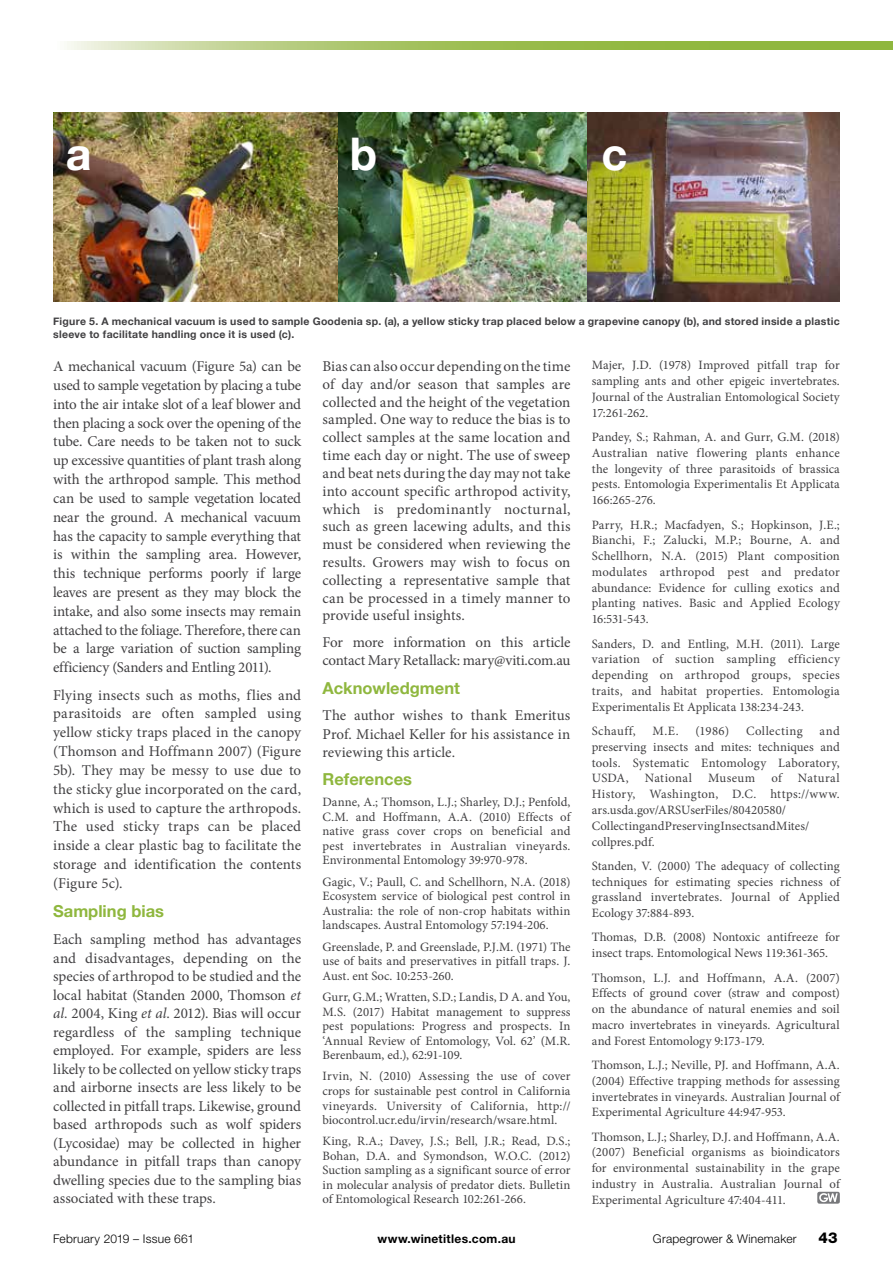
<style>
.page{position:relative;width:893px;height:1263px;background:#fff}
.page>*{position:absolute;margin:0;border:0;box-sizing:border-box;transform-origin:0 0}
.t1{font:700 45px "Helvetica Neue";color:#fff}
.t2{font:700 16.5px "Helvetica Neue";color:#8fb73e}
.t3{font:15px/18.8px "Minion Pro";color:#414042;text-align:justify}
.t4{font:800 15px "Helvetica Neue LT Std";color:#000}
.t5{font:12.75px/15.8px "Minion Pro";letter-spacing:.005em;color:#414042;text-align:justify}
.t6{font:12.75px "Minion Pro";letter-spacing:.045em;color:#414042}
.t7{font:12.75px "Minion Pro";letter-spacing:.035em;color:#414042}
.t8{font:300 12px "Helvetica Neue LT Std";letter-spacing:.015em;color:#000}
.t9{font:700 12px "Helvetica Neue LT Std";letter-spacing:.025em;color:#000}
.t10{font:700 10.5px/12.6px "Helvetica Neue";letter-spacing:.025em;color:#414042}
.s1{font-style:italic}
</style>
<div class="page">
<svg style="left:67px;top:41px;width:826px;height:9px;background:#a8c568"></svg>
<img style="left:53px;top:113px;width:535px;height:189px">
<img style="left:588px;top:113px;width:252px;height:189px">
<div style="left:817px;top:1192px;width:23px;height:12px;background:#77787b;border-radius:2px"></div>
<svg style="left:819px;top:1193px;width:19px;height:9px"></svg>
<hr style="left:0;top:1139px;width:1px;height:124px;background:#8e5185">
<h1 class="t1" style="left:66px;top:119px;width:27px">a</h1>
<h1 class="t1" style="left:350px;top:119px;width:29px">b</h1>
<h1 class="t1" style="left:601px;top:119px;width:27px">c</h1>
<p class="t10" style="left:53px;top:315px;width:788px">Figure 5. A mechanical vacuum is used to sample Goodenia sp. (a), a yellow sticky trap placed below a grapevine canopy (b), and stored inside a plastic sleeve to facilitate handling once it is used (c).</p>
<p class="t3" style="left:53px;top:357px;width:250px">A mechanical vacuum (Figure 5a) can be used to sample vegetation by placing a tube into the air intake slot of a leaf blower and then placing a sock over the opening of the tube. Care needs to be taken not to suck up excessive quantities of plant trash along with the arthropod sample. This method can be used to sample vegetation located near the ground. A mechanical vacuum has the capacity to sample everything that is within the sampling area. However, this technique performs poorly if large leaves are present as they may block the intake, and also some insects may remain attached to the foliage. Therefore, there can be a large variation of suction sampling efficiency (Sanders and Entling 2011).</p>
<p class="t3" style="left:53px;top:685px;width:250px">Flying insects such as moths, flies and parasitoids are often sampled using yellow sticky traps placed in the canopy (Thomson and Hoffmann 2007) (Figure 5b). They may be messy to use due to the sticky glue incorporated on the card, which is used to capture the arthropods.<br>The used sticky traps can be placed inside a clear plastic bag to facilitate the storage and identification the contents (Figure 5c).</p>
<p class="t2" style="left:53px;top:898px;width:112px">Sampling bias</p>
<p class="t3" style="left:53px;top:930px;width:250px">Each sampling method has advantages and disadvantages, depending on the species of arthropod to be studied and the local habitat (Standen 2000, Thomson <span class="s1">et al.</span> 2004, King <span class="s1">et al</span>. 2012). Bias will occur regardless of the sampling technique employed. For example, spiders are less likely to be collected on yellow sticky traps and airborne insects are less likely to be collected in pitfall traps. Likewise, ground based arthropods such as wolf spiders (Lycosidae) may be collected in higher abundance in pitfall traps than canopy dwelling species due to the sampling bias associated with these traps.</p>
<p class="t3" style="left:322px;top:357px;width:250px;line-height:17.9px">Bias can also occur depending on the time of day and/or season that samples are collected and the height of the vegetation sampled. One way to reduce the bias is to collect samples at the same location and time each day or night. The use of sweep and beat nets during the day may not take into account specific arthropod activity, which is predominantly nocturnal, such as green lacewing adults, and this must be considered when reviewing the results. Growers may wish to focus on collecting a representative sample that can be processed in a timely manner to provide useful insights.</p>
<p class="t3" style="left:322px;top:633px;width:250px;line-height:18.1px">For more information on this article contact Mary Retallack: mary@viti.com.au</p>
<p class="t2" style="left:322px;top:675px;width:139px">Acknowledgment</p>
<p class="t3" style="left:322px;top:707px;width:250px;line-height:18.1px">The author wishes to thank Emeritus Prof. Michael Keller for his assistance in reviewing this article.</p>
<p class="t2" style="left:322px;top:766px;width:91px">References</p>
<p class="t5" style="left:322px;top:795px;width:250px;line-height:14.5px">Danne, A.; Thomson, L.J.; Sharley, D.J.; Penfold, C.M. and Hoffmann, A.A. (2010) Effects of native grass cover crops on beneficial and pest invertebrates in Australian vineyards.<br>Environmental Entomology 39:970-978.</p>
<p class="t5" style="left:322px;top:874px;width:250px;line-height:14.5px">Gagic, V.; Paull, C. and Schellhorn, N.A. (2018)<br>Ecosystem service of biological pest control in Australia: the role of non-crop habitats within landscapes. Austral Entomology 57:194-206.</p>
<p class="t5" style="left:322px;top:939px;width:250px;line-height:14.5px">Greenslade, P. and Greenslade, P.J.M. (1971) The use of baits and preservatives in pitfall traps. J.<br>Aust. ent Soc. 10:253-260.</p>
<p class="t5" style="left:322px;top:990px;width:250px;line-height:14.5px">Gurr, G.M.; Wratten, S.D.; Landis, D A. and You, M.S. (2017) Habitat management to suppress pest populations: Progress and prospects. In ‘Annual Review of Entomology, Vol. 62’ (M.R.<br>Berenbaum, ed.), 62:91-109.</p>
<p class="t5" style="left:322px;top:1069px;width:250px;line-height:14.5px">Irvin, N. (2010) Assessing the use of cover crops for sustainable pest control in California vineyards. University of California, http:// biocontrol.ucr.edu/irvin/research/wsare.html.</p>
<p class="t5" style="left:322px;top:1134px;width:250px;line-height:14.5px">King, R.A.; Davey, J.S.; Bell, J.R.; Read, D.S.; Bohan, D.A. and Symondson, W.O.C. (2012)<br>Suction sampling as a significant source of error in molecular analysis of predator diets. Bulletin of Entomological Research 102:261-266.</p>
<p class="t5" style="left:592px;top:358px;width:250px">Majer, J.D. (1978) Improved pitfall trap for sampling ants and other epigeic invertebrates.<br>Journal of the Australian Entomological Society 17:261-262.</p>
<p class="t5" style="left:592px;top:429px;width:250px">Pandey, S.; Rahman, A. and Gurr, G.M. (2018)<br>Australian native flowering plants enhance the longevity of three parasitoids of brassica pests. Entomologia Experimentalis Et Applicata 166:265-276.</p>
<p class="t5" style="left:592px;top:517px;width:250px">Parry, H.R.; Macfadyen, S.; Hopkinson, J.E.; Bianchi, F.; Zalucki, M.P.; Bourne, A. and Schellhorn, N.A. (2015) Plant composition modulates arthropod pest and predator abundance: Evidence for culling exotics and planting natives. Basic and Applied Ecology 16:531-543.</p>
<p class="t5" style="left:592px;top:636px;width:250px">Sanders, D. and Entling, M.H. (2011). Large variation of suction sampling efficiency depending on arthropod groups, species traits, and habitat properties. Entomologia Experimentalis Et Applicata 138:234-243.</p>
<p class="t7" style="left:592px;top:722px;width:46px">Schauff,</p>
<p class="t5" style="left:653px;top:723px;width:28px">M.E.</p>
<p class="t5" style="left:695px;top:723px;width:35px">(1986)</p>
<p class="t6" style="left:746px;top:722px;width:58px">Collecting</p>
<p class="t5" style="left:592px;top:723px;width:250px;text-indent:228px">and preserving insects and mites: techniques and tools. Systematic Entomology Laboratory, USDA,</p>
<p class="t5" style="left:592px;top:770px;width:250px;text-align:left;text-indent:206px">Natural<br>History, Washington, D.C. https://www. ars.usda.gov/ARSUserFiles/80420580/<br>CollectingandPreservingInsectsandMites/ collpres.pdf.</p>
<p class="t5" style="left:592px;top:858px;width:250px">Standen, V. (2000) The adequacy of collecting techniques for estimating species richness of grassland invertebrates. Journal of Applied Ecology 37:884-893.</p>
<p class="t5" style="left:592px;top:929px;width:250px">Thomas, D.B. (2008) Nontoxic antifreeze for insect traps. Entomological News 119:361-365.</p>
<p class="t5" style="left:592px;top:970px;width:250px">Thomson, L.J. and Hoffmann, A.A. (2007)<br>Effects of ground cover (straw and compost) on the abundance of natural enemies and soil macro invertebrates in vineyards. Agricultural and Forest Entomology 9:173-179.</p>
<p class="t5" style="left:592px;top:1057px;width:250px">Thomson, L.J.; Neville, PJ. and Hoffmann, A.A. (2004) Effective trapping methods for assessing invertebrates in vineyards. Australian Journal of Experimental Agriculture 44:947-953.</p>
<p class="t5" style="left:592px;top:1129px;width:250px">Thomson, L.J.; Sharley, D.J. and Hoffmann, A.A. (2007) Beneficial organisms as bioindicators for environmental sustainability in the grape industry in Australia. Australian Journal of Experimental Agriculture 47:404-411.</p>
<p class="t5" style="left:645px;top:770px;width:49px">National</p>
<p class="t5" style="left:708px;top:770px;width:49px">Museum</p>
<p class="t5" style="left:771px;top:770px;width:12px">of</p>
<p class="t8" style="left:53px;top:1231px;width:143px">February 2019 – Issue 661</p>
<p class="t9" style="left:377px;top:1231px;width:140px">www.winetitles.com.au</p>
<p class="t8" style="left:653px;top:1231px;width:145px">Grapegrower &amp; Winemaker</p>
<p class="t4" style="left:819px;top:1229px;width:21px">43</p>
</div>
